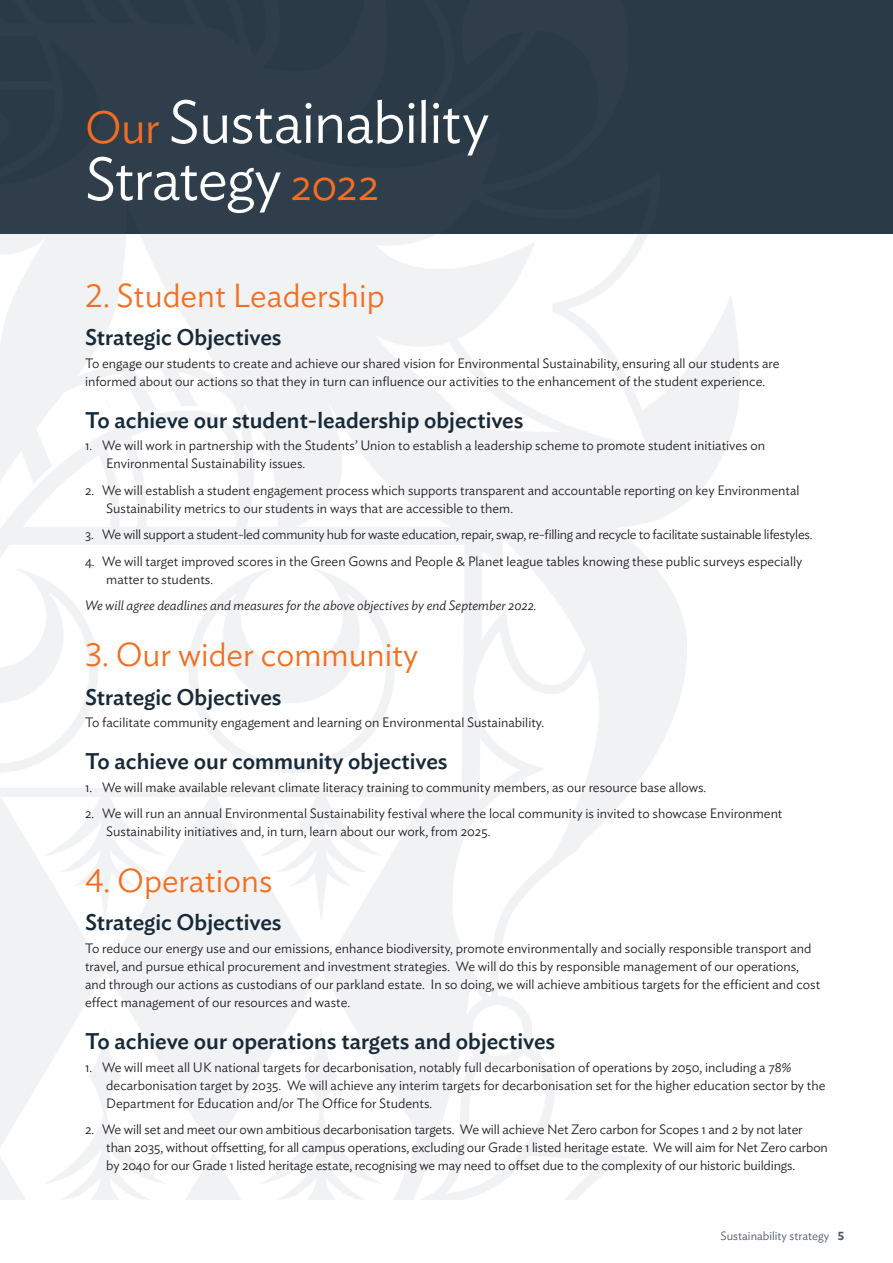
<style>
.page{position:relative;width:893px;height:1263px;background:#fff}
.page>*{position:absolute;margin:0;border:0;box-sizing:border-box;transform-origin:0 0}
.Heading_1{font:300 60px/57px "Ideal Sans";letter-spacing:-.02em;color:#fff}
.Subhead_1{font:300 33px "Ideal Sans";color:#f36e21}
.Subhead_2{font:500 22.5px "Ideal Sans";color:#172938}
.Bullet_1_Number{font:300 13.5px/18px "Ideal Sans";color:#231f20}
.Body_copy{font:300 13.5px/18px "Ideal Sans";color:#231f20}
.Bullet_1_Number-2{font:300 13.5px "Ideal Sans";letter-spacing:-.02em;color:#231f20}
.Body_copy-2{font:italic 300 13.5px "Ideal Sans";color:#231f20}
.t1{font:300 12px "Ideal Sans";color:#4e5a67}
.s1{font-size:45px;color:#f36e21}
.s2{font-weight:600}
</style>
<div class="page">
<div style="left:0;top:0;width:893px;height:234px;background:#2b3a47"></div>
<p class="Heading_1" style="left:85px;top:88px;width:406px"><span class="s1">Our</span> Sustainability<br>Strategy <span class="s1">2022</span></p>
<p class="Subhead_1" style="left:85px;top:270px;width:301px">2. Student Leadership</p>
<p class="Subhead_2" style="left:85px;top:320px;width:198px">Strategic Objectives</p>
<p class="Body_copy" style="left:85px;top:353px;width:696px">To engage our students to create and achieve our shared vision for Environmental Sustainability, ensuring all our students are informed about our actions so that they in turn can influence our activities to the enhancement of the student experience.</p>
<p class="Subhead_2" style="left:85px;top:403px;width:440px">To achieve our student-leadership objectives</p>
<p class="Bullet_1_Number" style="left:106px;top:435px;width:660px;text-indent:-21px">1. We will work in partnership with the Students’ Union to establish a leadership scheme to promote student initiatives on<br>Environmental Sustainability issues.</p>
<p class="Bullet_1_Number" style="left:106px;top:480px;width:695px;text-indent:-21px">2. We will establish a student engagement process which supports transparent and accountable reporting on key Environmental<br>Sustainability metrics to our students in ways that are accessible to them.</p>
<p class="Bullet_1_Number-2" style="left:85px;top:524px;width:729px">3. We will support a student-led community hub for waste education, repair, swap, re-filling and recycle to facilitate sustainable lifestyles.</p>
<p class="Bullet_1_Number" style="left:106px;top:551px;width:698px;text-indent:-21px">4. We will target improved scores in the Green Gowns and People &amp; Planet league tables knowing these public surveys especially matter to students.</p>
<p class="Body_copy-2" style="left:85px;top:595px;width:453px">We will agree deadlines and measures for the above objectives by end September 2022.</p>
<p class="Subhead_1" style="left:85px;top:630px;width:335px">3. Our wider community</p>
<p class="Subhead_2" style="left:85px;top:679px;width:198px">Strategic Objectives</p>
<p class="Body_copy" style="left:85px;top:712px;width:461px">To facilitate community engagement and learning on Environmental Sustainability.</p>
<p class="Subhead_2" style="left:85px;top:744px;width:364px">To achieve our community objectives</p>
<p class="Bullet_1_Number" style="left:85px;top:777px;width:623px">1. We will make available relevant climate literacy training to community members, as our resource base allows.</p>
<p class="Bullet_1_Number" style="left:106px;top:803px;width:678px;text-indent:-21px">2. We will run an annual Environmental Sustainability festival where the local community is invited to showcase Environment<br>Sustainability initiatives and, in turn, learn about our work, from 2025.</p>
<p class="Subhead_1" style="left:85px;top:855px;width:189px">4. Operations</p>
<p class="Subhead_2" style="left:85px;top:905px;width:198px">Strategic Objectives</p>
<p class="Body_copy" style="left:85px;top:938px;width:737px">To reduce our energy use and our emissions, enhance biodiversity, promote environmentally and socially responsible transport and travel, and pursue ethical procurement and investment strategies. We will do this by responsible management of our operations, and through our actions as custodians of our parkland estate. In so doing, we will achieve ambitious targets for the efficient and cost effect management of our resources and waste.</p>
<p class="Subhead_2" style="left:85px;top:1024px;width:472px">To achieve our operations targets and objectives</p>
<p class="Bullet_1_Number" style="left:106px;top:1057px;width:721px;text-indent:-21px">1. We will meet all UK national targets for decarbonisation, notably full decarbonisation of operations by 2050, including a 78% decarbonisation target by 2035. We will achieve any interim targets for decarbonisation set for the higher education sector by the<br>Department for Education and/or The Office for Students.</p>
<p class="Bullet_1_Number" style="left:106px;top:1119px;width:723px;text-indent:-21px">2. We will set and meet our own ambitious decarbonisation targets. We will achieve Net Zero carbon for Scopes 1 and 2 by not later than 2035, without offsetting, for all campus operations, excluding our Grade 1 listed heritage estate. We will aim for Net Zero carbon by 2040 for our Grade 1 listed heritage estate, recognising we may need to offset due to the complexity of our historic buildings.</p>
<p class="t1" style="left:720px;top:1227px;width:125px">Sustainability strategy <span class="s2">5</span></p>
</div>
